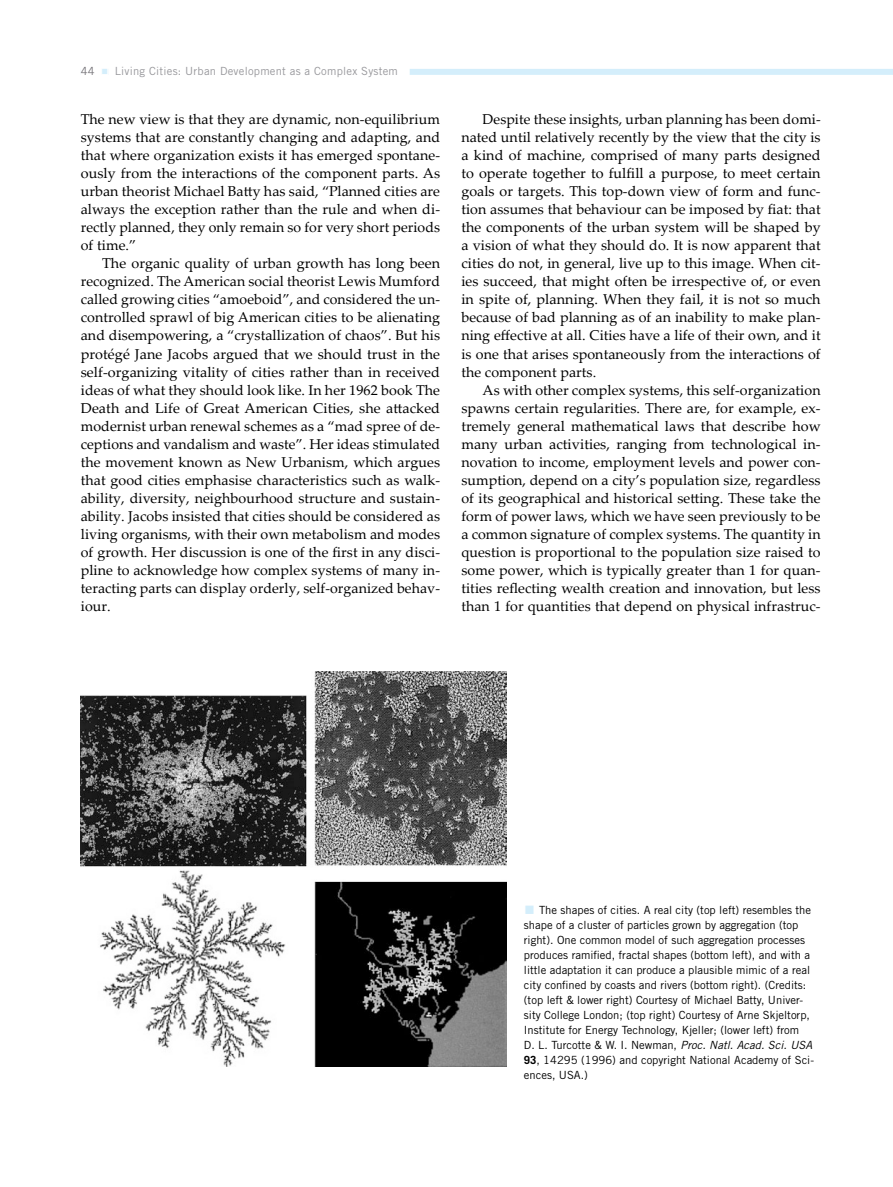
<style>
.page{position:relative;width:893px;height:1187px;background:#fff}
.page>*{position:absolute;margin:0;border:0;box-sizing:border-box;transform-origin:0 0}
.Bodytext-2{font:14.25px/18px "Palatino Linotype";letter-spacing:.005em;color:#000;text-align:justify}
.Bodytext-1{font:14.25px/18px "Palatino Linotype";letter-spacing:.005em;color:#000;text-align:justify}
.t1{font:11.25px/15px "Trade Gothic LT Std";color:#000}
.Runninghead_Textpage{font:11.25px "Trade Gothic LT Std";letter-spacing:.02em;color:#98989c}
.s1{color:#757378}
.s2{font-family:"Minion Pro";font-size:18px;color:#d4eefb}
.s3{font-family:"Minion Pro";font-size:28.5px;color:#d4eefb}
.s4{font-style:italic}
.s5{font-weight:700}
</style>
<div class="page">
<div style="left:81px;top:69px;width:812px;height:6px;background:#d4eefb"></div>
<div style="left:81px;top:67px;width:20px;height:10px;background:#fff"></div>
<div style="left:101px;top:68px;width:8px;height:10px;background:#fff"></div>
<div style="left:109px;top:67px;width:301px;height:10px;background:#fff"></div>
<img style="left:81px;top:671px;width:425px;height:395px">
<p class="Runninghead_Textpage" style="left:81px;top:64px;width:319px"><span class="s1">44</span> <span class="s2">■</span> Living Cities: Urban Development as a Complex System</p>
<p class="Bodytext-1" style="left:81px;top:110px;width:361px">The new view is that they are dynamic, non-equilibrium systems that are constantly changing and adapting, and that where organization exists it has emerged spontane&shy;ously from the interactions of the component parts. As urban theorist Michael Batty has said, “Planned cities are always the exception rather than the rule and when di&shy;rectly planned, they only remain so for very short periods of time.”</p>
<p class="Bodytext-2" style="left:81px;top:254px;width:361px;text-indent:21px">The organic quality of urban growth has long been recognized. The American social theorist Lewis Mumford called growing cities “amoeboid”, and considered the un&shy;controlled sprawl of big American cities to be alienating and disempowering, a “crystallization of chaos”. But his protégé Jane Jacobs argued that we should trust in the self-organizing vitality of cities rather than in received ideas of what they should look like. In her 1962 book The Death and Life of Great American Cities, she attacked modernist urban renewal schemes as a “mad spree of de&shy;ceptions and vandalism and waste”. Her ideas stimulated the movement known as New Urbanism, which argues that good cities emphasise characteristics such as walk&shy;ability, diversity, neighbourhood structure and sustain&shy;ability. Jacobs insisted that cities should be considered as living organisms, with their own metabolism and modes of growth. Her discussion is one of the first in any disci&shy;pline to acknowledge how complex systems of many in&shy;teracting parts can display orderly, self-organized behav&shy;iour.</p>
<p class="Bodytext-2" style="left:461px;top:110px;width:361px;text-indent:21px">Despite these insights, urban planning has been domi&shy;nated until relatively recently by the view that the city is a kind of machine, comprised of many parts designed to operate together to fulfill a purpose, to meet certain goals or targets. This top-down view of form and func&shy;tion assumes that behaviour can be imposed by fiat: that the components of the urban system will be shaped by a vision of what they should do. It is now apparent that cities do not, in general, live up to this image. When cit&shy;ies succeed, that might often be irrespective of, or even in spite of, planning. When they fail, it is not so much because of bad planning as of an inability to make plan&shy;ning effective at all. Cities have a life of their own, and it is one that arises spontaneously from the interactions of the component parts.</p>
<p class="Bodytext-2" style="left:461px;top:380px;width:361px;text-indent:21px">As with other complex systems, this self-organization spawns certain regularities. There are, for example, ex&shy;tremely general mathematical laws that describe how many urban activities, ranging from technological in&shy;novation to income, employment levels and power con&shy;sumption, depend on a city’s population size, regardless of its geographical and historical setting. These take the form of power laws, which we have seen previously to be a common signature of complex systems. The quantity in question is proportional to the population size raised to some power, which is typically greater than 1 for quan&shy;tities reflecting wealth creation and innovation, but less than 1 for quantities that depend on physical infrastruc-</p>
<p class="t1" style="left:524px;top:902px;width:292px"><span class="s3">■</span> The shapes of cities. A real city (top left) resembles the shape of a cluster of particles grown by aggregation (top right). One common model of such aggregation processes produces ramified, fractal shapes (bottom left), and with a little adaptation it can produce a plausible mimic of a real city confined by coasts and rivers (bottom right). (Credits: (top left &amp; lower right) Courtesy of Michael Batty, Univer&shy;sity College London; (top right) Courtesy of Arne Skjeltorp, Institute for Energy Technology, Kjeller; (lower left) from<br>D. L. Turcotte &amp; W. I. Newman, <span class="s4">Proc. Natl. Acad. Sci. USA </span><span class="s5">93</span>, 14295 (1996) and copyright National Academy of Sci&shy;ences, USA.)</p>
</div>
